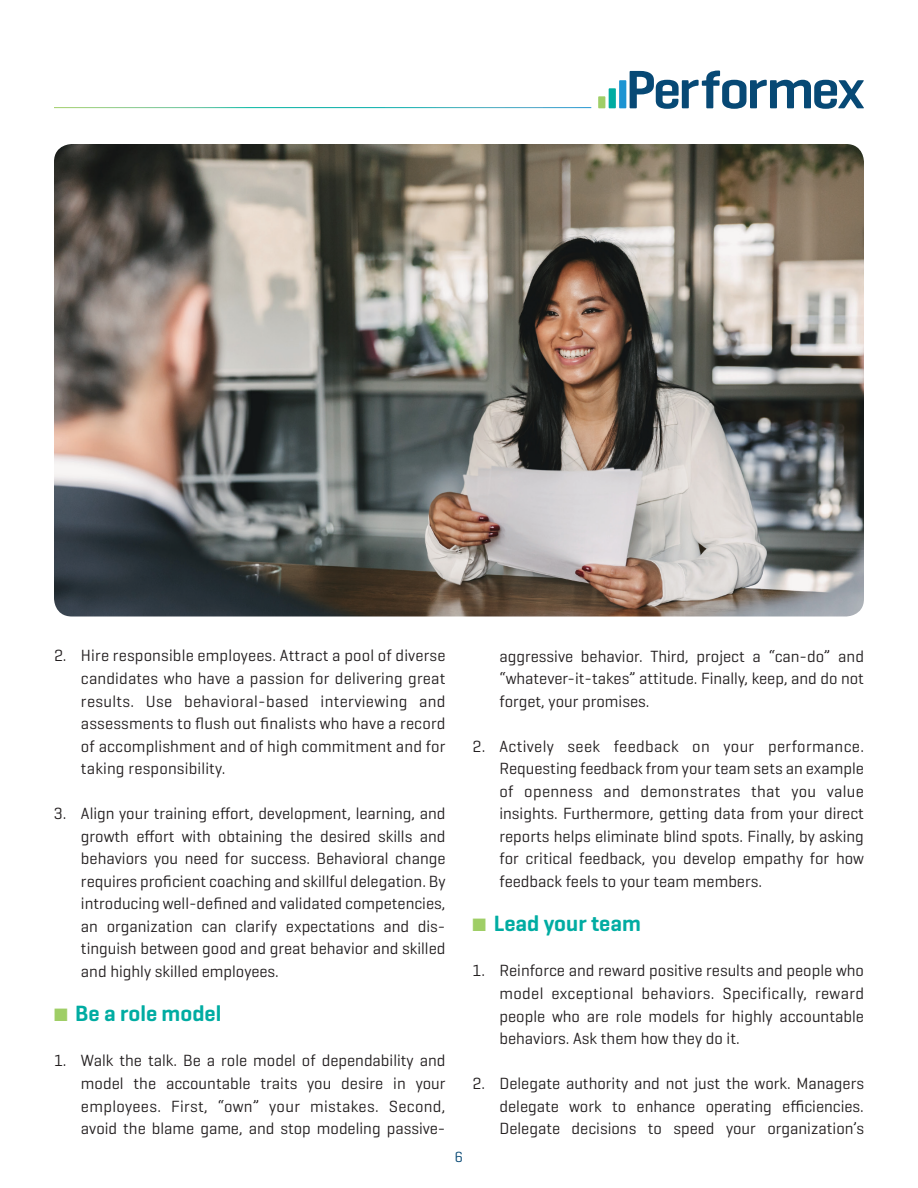
<style>
.page{position:relative;width:918px;height:1188px;background:#fff}
.page>*{position:absolute;margin:0;border:0;box-sizing:border-box;transform-origin:0 0}
.t1{font:600 22.5px "Geogrotesque";color:#00aca2}
.t2{font:16.5px/22.5px "Geogrotesque";color:#231f20;text-align:justify}
.t3{font:15px "Geogrotesque";color:#074874}
.s1{color:#9fce66}
</style>
<div class="page">
<svg style="left:598px;top:71px;width:266px;height:38px"></svg>
<img style="left:54px;top:144px;width:810px;height:472px">
<p class="t2" style="left:81px;top:644px;width:366px;text-indent:-27px">2. Hire responsible employees. Attract a pool of diverse candidates who have a passion for delivering great results. Use behavioral- based interviewing and assessments to flush out finalists who have a record of accomplishment and of high commitment and for taking responsibility.</p>
<p class="t2" style="left:81px;top:802px;width:366px;text-indent:-27px">3. Align your training effort, development, learning, and growth effort with obtaining the desired skills and behaviors you need for success. Behavioral change requires proficient coaching and skillful delegation. By introducing well-defined and validated competencies, an organization can clarify expectations and dis&shy;tinguish between good and great behavior and skilled and highly skilled employees.</p>
<h1 class="t1" style="left:54px;top:1000px;width:169px"><span class="s1">■</span> Be a role model</h1>
<p class="t2" style="left:81px;top:1049px;width:366px;text-indent:-27px">1. Walk the talk. Be a role model of dependability and model the accountable traits you desire in your employees. First, “own” your mistakes. Second, avoid the blame game, and stop modeling passive-</p>
<p class="t3" style="left:455px;top:1147px;width:10px">6</p>
<p class="t2" style="left:500px;top:644px;width:366px">aggressive behavior. Third, project a “can-do” and “whatever- it-takes” attitude. Finally, keep, and do not forget, your promises.</p>
<p class="t2" style="left:500px;top:734px;width:366px;text-indent:-27px">2. Actively seek feedback on your performance.<br>Requesting feedback from your team sets an example of openness and demonstrates that you value insights. Furthermore, getting data from your direct reports helps eliminate blind spots. Finally, by asking for critical feedback, you develop empathy for how feedback feels to your team members.</p>
<h1 class="t1" style="left:472px;top:910px;width:170px"><span class="s1">■</span> Lead your team</h1>
<p class="t2" style="left:499px;top:959px;width:366px;text-indent:-27px">1. Reinforce and reward positive results and people who model exceptional behaviors. Specifically, reward people who are role models for highly accountable behaviors. Ask them how they do it.</p>
<p class="t2" style="left:499px;top:1072px;width:366px;text-indent:-27px">2. Delegate authority and not just the work. Managers delegate work to enhance operating efficiencies.<br>Delegate decisions to speed your organization’s</p>
</div>
